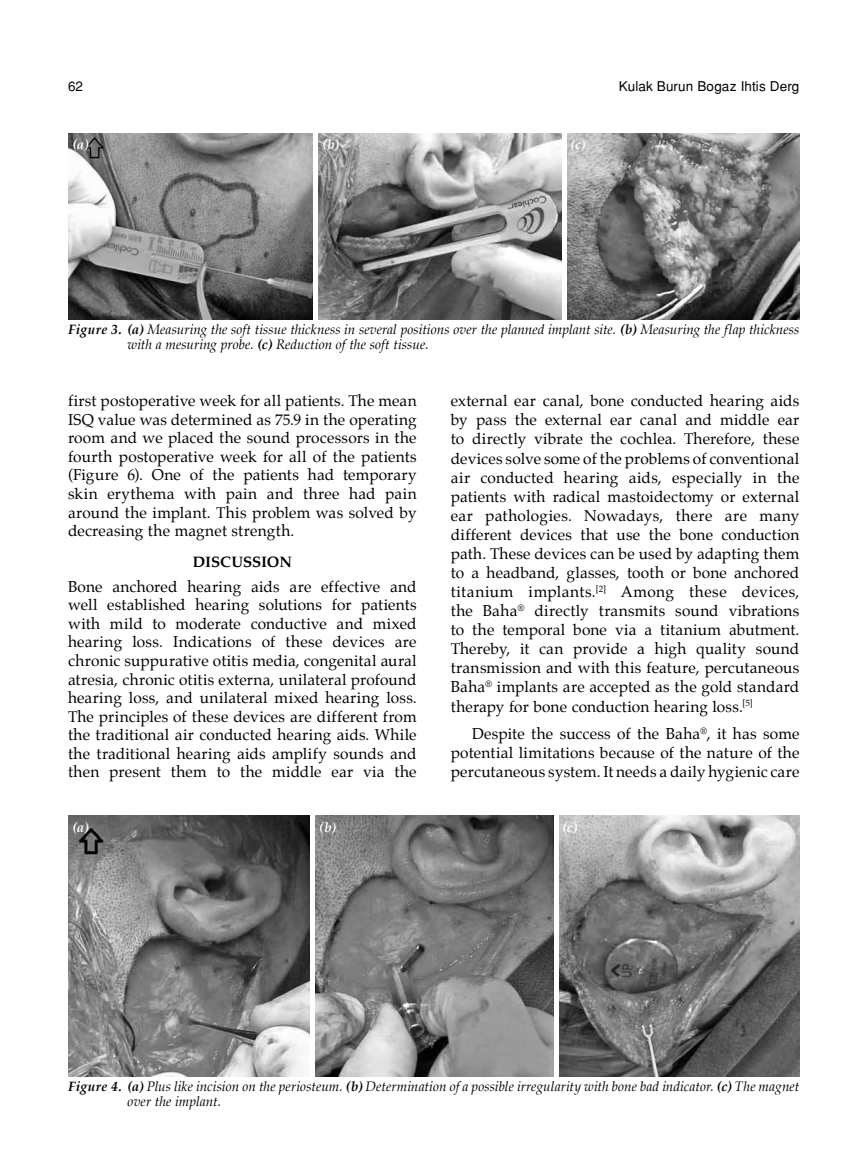
<style>
.page{position:relative;width:859px;height:1170px;background:#fff}
.page>*{position:absolute;margin:0;border:0;box-sizing:border-box;transform-origin:0 0}
.t1{font:15.45px/19px "Palatino";letter-spacing:.01em;color:#000;text-align:justify}
.t2{font:700 15px "Palatino";letter-spacing:-.005em;color:#000}
.t3{font:italic 13.5px/15px "Palatino";letter-spacing:.005em;color:#000}
.t4{font:13.5px "Helvetica Normal Tr";letter-spacing:.01em;color:#000}
.t5{font:italic 700 13.5px "Palatino";color:#fff}
.s1{font-weight:700}
</style>
<div class="page">
<img style="left:68px;top:133px;width:731px;height:186px">
<div style="left:313px;top:132px;width:5px;height:189px;background:#fff"></div>
<hr style="left:562px;top:132px;width:4px;height:189px;background:#fff">
<img style="left:68px;top:815px;width:731px;height:261px">
<div style="left:310px;top:814px;width:5px;height:263px;background:#fff"></div>
<hr style="left:554px;top:814px;width:4px;height:263px;background:#fff">
<p class="t4" style="left:68px;top:78px;width:17px">62</p>
<p class="t4" style="left:619px;top:78px;width:182px">Kulak Burun Bogaz Ihtis Derg</p>
<p class="t5" style="left:73px;top:136px;width:18px">(a)</p>
<p class="t5" style="left:322px;top:136px;width:18px">(b)</p>
<p class="t5" style="left:571px;top:136px;width:16px">(c)</p>
<p class="t3" style="left:128px;top:323px;width:673px;text-indent:-60px"><span class="s1">Figure 3. (a)</span> Measuring the soft tissue thickness in several positions over the planned implant site. <span class="s1">(b)</span> Measuring the flap thickness with a mesuring probe. <span class="s1">(c)</span> Reduction of the soft tissue.</p>
<p class="t1" style="left:68px;top:393px;width:350px;line-height:18.6px">first postoperative week for all patients. The mean ISQ value was determined as 75.9 in the operating room and we placed the sound processors in the fourth postoperative week for all of the patients (Figure 6). One of the patients had temporary skin erythema with pain and three had pain around the implant. This problem was solved by decreasing the magnet strength.</p>
<p class="t2" style="left:193px;top:552px;width:100px">DISCUSSION</p>
<p class="t1" style="left:68px;top:578px;width:350px;line-height:18.6px">Bone anchored hearing aids are effective and well established hearing solutions for patients with mild to moderate conductive and mixed hearing loss. Indications of these devices are chronic suppurative otitis media, congenital aural atresia, chronic otitis externa, unilateral profound hearing loss, and unilateral mixed hearing loss.<br>The principles of these devices are different from the traditional air conducted hearing aids. While the traditional hearing aids amplify sounds and then present them to the middle ear via the</p>
<p class="t1" style="left:451px;top:393px;width:350px">external ear canal, bone conducted hearing aids by pass the external ear canal and middle ear to directly vibrate the cochlea. Therefore, these devices solve some of the problems of conventional air conducted hearing aids, especially in the patients with radical mastoidectomy or external ear pathologies. Nowadays, there are many different devices that use the bone conduction path. These devices can be used by adapting them to a headband, glasses, tooth or bone anchored titanium implants.<sup>[2]</sup> Among these devices, the Baha<sup>®</sup> directly transmits sound vibrations to the temporal bone via a titanium abutment.<br>Thereby, it can provide a high quality sound transmission and with this feature, percutaneous Baha<sup>®</sup> implants are accepted as the gold standard therapy for bone conduction hearing loss.<sup>[5]</sup></p>
<p class="t1" style="left:451px;top:725px;width:350px;text-indent:21px">Despite the success of the Baha<sup>®</sup>, it has some potential limitations because of the nature of the percutaneous system. It needs a daily hygienic care</p>
<p class="t5" style="left:73px;top:819px;width:18px">(a)</p>
<p class="t5" style="left:319px;top:819px;width:18px">(b)</p>
<p class="t5" style="left:562px;top:819px;width:16px">(c)</p>
<p class="t3" style="left:128px;top:1080px;width:673px;text-indent:-60px"><span class="s1">Figure 4. (a)</span> Plus like incision on the periosteum. <span class="s1">(b)</span> Determination of a possible irregularity with bone bad indicator. <span class="s1">(c)</span> The magnet over the implant.</p>
</div>
